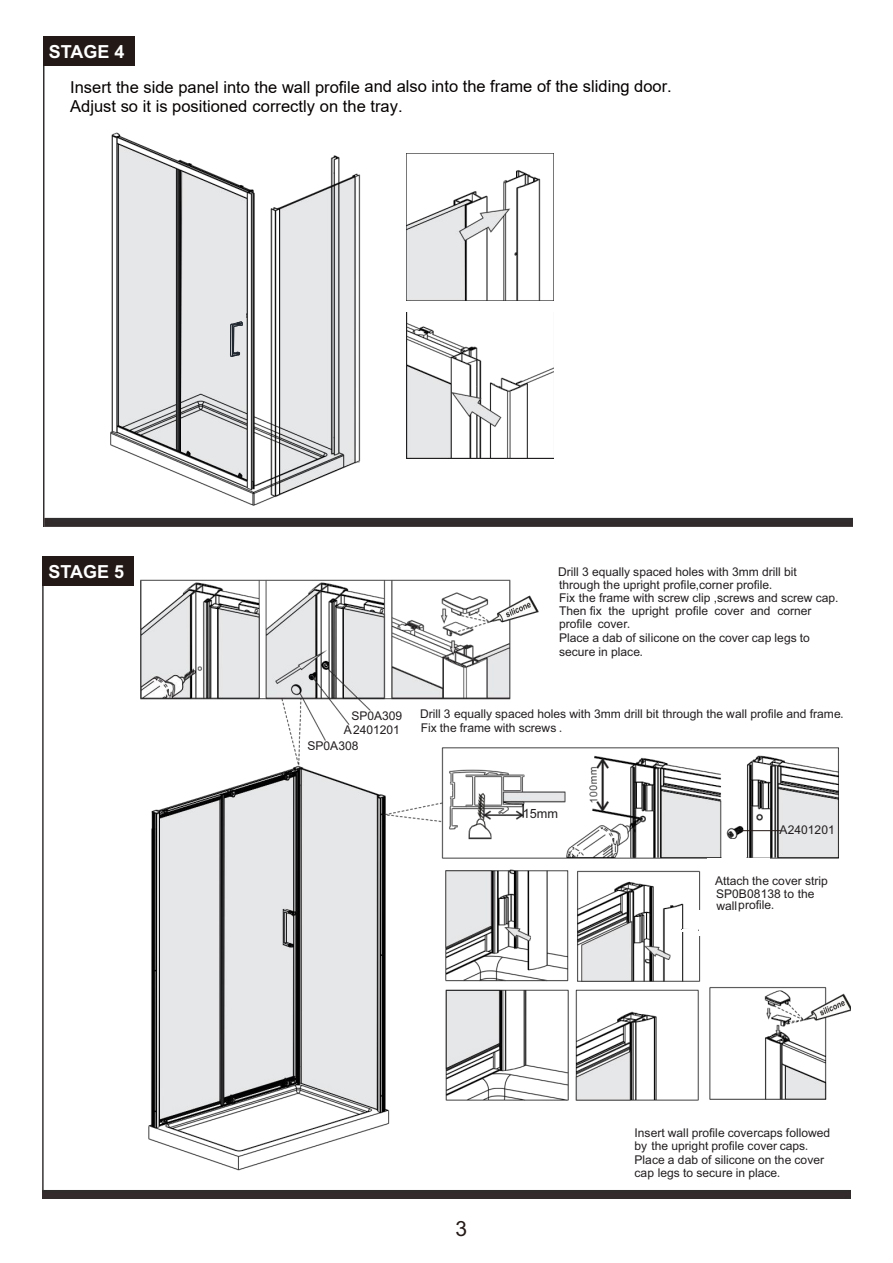
<style>
.page{position:relative;width:893px;height:1263px;background:#fff}
.page>*{position:absolute;margin:0;border:0;box-sizing:border-box;transform-origin:0 0}
.t1{font:21px "Arial";color:#231916}
.t2{font:700 18px "Arial";color:#fff}
.t3{font:16.5px/19.4px "Arial";color:#050000}
.t4{font:12.75px "Arial";color:#231f20}
.t5{font:12.15px/13.4px "Arial";color:#231f20}
.t6{font:12px "Arial";color:#231f20}
.s1{font-weight:900}
.s2{font-style:inherit}
.s3{font-family:"Sim Sun"}
.s4{font-size:12.15px}
.s5{font-size:12px}
</style>
<div class="page">
<img style="left:43px;top:37px;width:809px;height:490px">
<img style="left:406px;top:154px;width:147px;height:147px">
<img style="left:406px;top:312px;width:147px;height:147px">
<img style="left:43px;top:579px;width:808px;height:619px">
<div style="left:221px;top:306px;width:25px;height:63px;background:#e6e7e9"></div>
<svg style="left:230px;top:321px;width:13px;height:36px"></svg>
<div style="left:707px;top:858px;width:63px;height:36px;background:#fff"></div>
<div style="left:722px;top:839px;width:24px;height:19px;background:#fff"></div>
<hr style="left:742px;top:830px;width:39px;height:1px;background:#231916">
<div style="left:699px;top:910px;width:34px;height:25px;background:#fff"></div>
<svg style="left:673px;top:928px;width:25px;height:3px"></svg>
<div style="left:43px;top:37px;width:91px;height:29px;background:#231916"></div>
<div style="left:43px;top:556px;width:91px;height:30px;background:#231916"></div>
<h2 class="t2" style="left:49px;top:45px;width:81px">STAGE <span class="s1">4</span></h2>
<h3 class="t3" style="left:70px;top:77px;width:603px"><span class="s2">I</span>nsert the side panel into the wall profile and also into the frame of the slidin.g door.<br>Adjust so it is positioned correctly on the tray.</h3>
<h2 class="t2" style="left:49px;top:565px;width:77px">STAGE 5</h2>
<p class="t5" style="left:558px;top:566px;width:282px">Drill 3 equally spaced holes with 3mm drill bit through the upright profile,corner profile<span class="s3">.<br></span>Fix the frame with screw clip ,screws and screw cap.<br>Then fix the upright profile cover and corner profile cover<span class="s3">.<br></span>Place a dab of silicone on the cover cap legs to secure in place<span class="s3">.</span></p>
<p class="t6" style="left:351px;top:711px;width:52px">SP0<span class="s4">A</span><span class="s4">30</span><span class="s4">9</span></p>
<p class="t5" style="left:307px;top:723px;width:94px;line-height:16px;text-indent:36px">A2401201<br><span class="s2">SP0A30</span>8</p>
<p class="t5" style="left:420px;top:707px;width:428px;line-height:14.5px">Drill 3 equally spaced holes with 3mm drill bit through the wall profile and frame<span class="s3">.<br></span>Fix the frame with screws <span class="s3">.</span></p>
<p class="t4" style="left:523px;top:809px;width:37px">15mm</p>
<p class="t5" style="left:779px;top:824px;width:57px">A2401201</p>
<p class="t5" style="left:715px;top:876px;width:114px;line-height:12.9px">Attach the cover strip<br><span class="s5">SP0</span>B08138 to the</p>
<p class="t5" style="left:716px;top:899px;width:62px">wallprofile<span class="s3">.</span></p>
<h1 class="t1" style="left:455px;top:1221px;width:13px">3</h1>
<p class="t5" style="left:635px;top:1127px;width:197px">Insert wall profile covercaps followed by the upright profile cover caps<span class="s3">.<br></span>Place a dab of silicone on the cover cap legs to secure in place<span class="s3">.</span></p>
</div>
